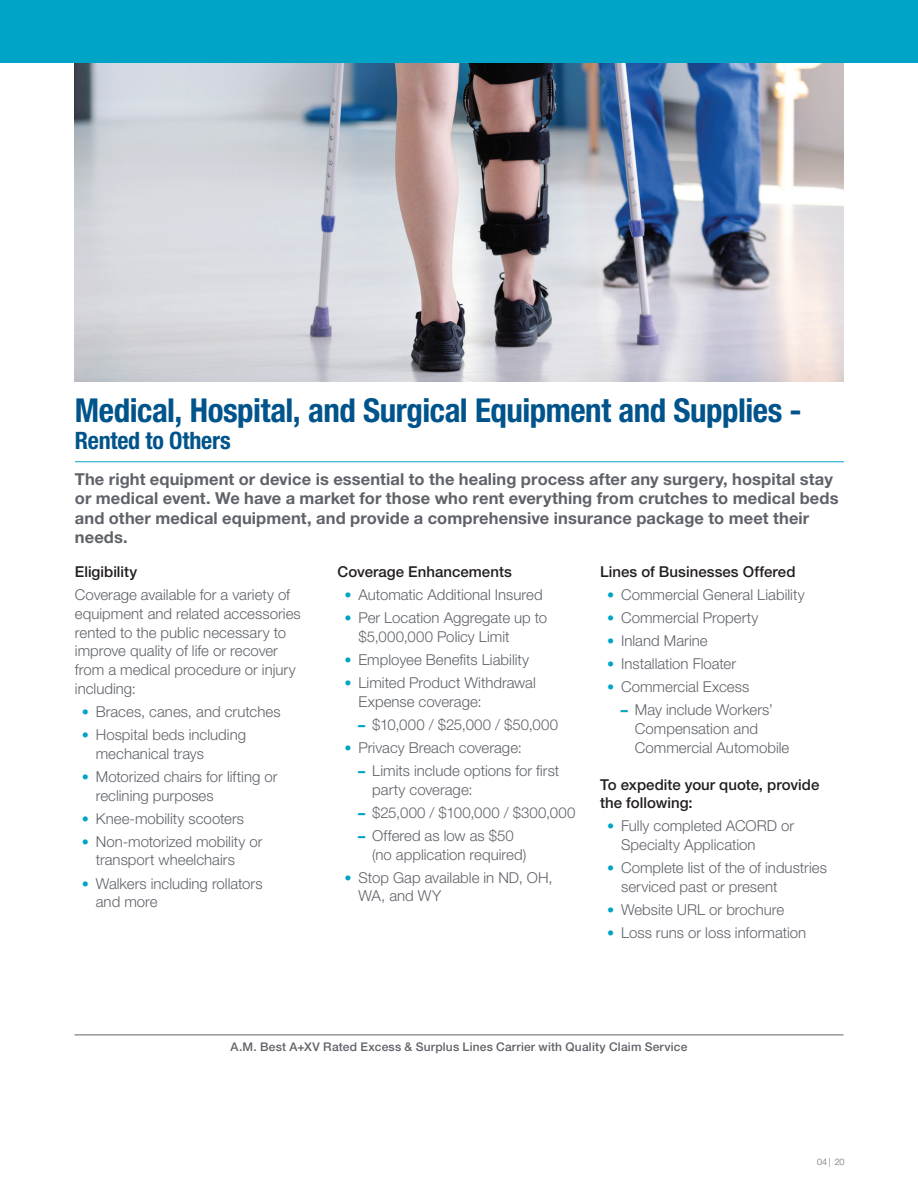
<style>
.page{position:relative;width:918px;height:1188px;background:#fff}
.page>*{position:absolute;margin:0;border:0;box-sizing:border-box;transform-origin:0 0}
.Head{font:700 condensed 33px "Helvetica Neue LT Std";letter-spacing:-.015em;color:#00548b}
.Head-2{font:700 condensed 24px "Helvetica Neue LT Std";letter-spacing:-.01em;color:#00548b}
.Intro{font:700 16.5px/19.5px "Helvetica Neue LT Std";letter-spacing:.005em;color:#5f6369}
.Bullets{font:300 15px/18.8px "Helvetica Neue LT Std";color:#5f6369}
.Subhead{font:500 15px/18.8px "Helvetica Neue LT Std";color:#231f20}
.t1{font:500 12px "Helvetica Neue LT Std";letter-spacing:.015em;color:#5f6369}
.t2{font:300 9px "Helvetica Neue LT Std";color:#6c6d70}
.s1{font-weight:800;font-size:14.25px;color:#00a4c7}
</style>
<div class="page">
<img style="left:75px;top:63px;width:769px;height:318px">
<hr style="left:75px;top:461px;width:769px;height:1px;background:#00a4c7">
<hr style="left:75px;top:1035px;width:768px;height:1px;background:#5f6369">
<div style="left:0;top:0;width:918px;height:63px;background:#00a4c7"></div>
<p class="Head" style="left:75px;top:390px;width:728px">Medical, Hospital, and Surgical Equipment and Supplies -</p>
<p class="Head-2" style="left:75px;top:426px;width:157px">Rented to Others</p>
<p class="Intro" style="left:75px;top:469px;width:765px">The right equipment or device is essential to the healing process after any surgery, hospital stay or medical event. We have a market for those who rent everything from crutches to medical beds and other medical equipment, and provide a comprehensive insurance package to meet their needs.</p>
<p class="Subhead" style="left:75px;top:562px;width:64px">Eligibility</p>
<p class="Bullets" style="left:75px;top:585px;width:227px">Coverage available for a variety of equipment and related accessories rented to the public necessary to improve quality of life or recover from a medical procedure or injury including:</p>
<p class="Bullets" style="left:82px;top:702px;width:200px"><span class="s1">•</span> Braces, canes, and crutches</p>
<p class="Bullets" style="left:96px;top:725px;width:152px;text-indent:-14px"><span class="s1">•</span> Hospital beds including mechanical trays</p>
<p class="Bullets" style="left:96px;top:767px;width:183px;text-indent:-14px"><span class="s1">•</span> Motorized chairs for lifting or reclining purposes</p>
<p class="Bullets" style="left:82px;top:809px;width:164px"><span class="s1">•</span> Knee-mobility scooters</p>
<p class="Bullets" style="left:96px;top:832px;width:168px;text-indent:-14px"><span class="s1">•</span> Non-motorized mobility or transport wheelchairs</p>
<p class="Bullets" style="left:96px;top:873px;width:168px;text-indent:-14px"><span class="s1">•</span> Walkers including rollators and more</p>
<p class="Subhead" style="left:338px;top:562px;width:176px">Coverage Enhancements</p>
<p class="Bullets" style="left:344px;top:585px;width:200px"><span class="s1">•</span> Automatic Additional Insured</p>
<p class="Bullets" style="left:358px;top:608px;width:190px;text-indent:-14px"><span class="s1">•</span> Per Location Aggregate up to $5,000,000 Policy Limit</p>
<p class="Bullets" style="left:344px;top:650px;width:186px"><span class="s1">•</span> Employee Benefits Liability</p>
<p class="Bullets" style="left:358px;top:673px;width:179px;text-indent:-14px"><span class="s1">•</span> Limited Product Withdrawal<br>Expense coverage:</p>
<p class="Bullets" style="left:358px;top:715px;width:202px"><span class="s1">–</span> $10,000 / $25,000 / $50,000</p>
<p class="Bullets" style="left:344px;top:738px;width:179px"><span class="s1">•</span> Privacy Breach coverage:</p>
<p class="Bullets" style="left:372px;top:761px;width:189px;text-indent:-14px"><span class="s1">–</span> Limits include options for first party coverage:</p>
<p class="Bullets" style="left:358px;top:803px;width:219px"><span class="s1">–</span> $25,000 / $100,000 / $300,000</p>
<p class="Bullets" style="left:372px;top:826px;width:156px;text-indent:-14px"><span class="s1">–</span> Offered as low as $50 (no application required)</p>
<p class="Bullets" style="left:358px;top:868px;width:196px;text-indent:-14px"><span class="s1">•</span> Stop Gap available in ND, OH,<br>WA, and WY</p>
<p class="Subhead" style="left:600px;top:562px;width:197px">Lines of Businesses Offered</p>
<p class="Bullets" style="left:607px;top:585px;width:199px"><span class="s1">•</span> Commercial General Liability</p>
<p class="Bullets" style="left:607px;top:608px;width:153px"><span class="s1">•</span> Commercial Property</p>
<p class="Bullets" style="left:607px;top:631px;width:102px"><span class="s1">•</span> Inland Marine</p>
<p class="Bullets" style="left:607px;top:654px;width:131px"><span class="s1">•</span> Installation Floater</p>
<p class="Bullets" style="left:607px;top:677px;width:144px"><span class="s1">•</span> Commercial Excess</p>
<p class="Bullets" style="left:635px;top:700px;width:156px;text-indent:-14px"><span class="s1">–</span> May include Workers’<br>Compensation and<br>Commercial Automobile</p>
<p class="Subhead" style="left:600px;top:775px;width:221px">To expedite your quote, provide the following:</p>
<p class="Bullets" style="left:621px;top:816px;width:175px;text-indent:-14px"><span class="s1">•</span> Fully completed ACORD or<br>Specialty Application</p>
<p class="Bullets" style="left:621px;top:858px;width:207px;text-indent:-14px"><span class="s1">•</span> Complete list of the of industries serviced past or present</p>
<p class="Bullets" style="left:607px;top:900px;width:179px"><span class="s1">•</span> Website URL or brochure</p>
<p class="Bullets" style="left:607px;top:923px;width:201px"><span class="s1">•</span> Loss runs or loss information</p>
<p class="t1" style="left:230px;top:1039px;width:459px">A.M. Best A+XV Rated Excess &amp; Surplus Lines Carrier with Quality Claim Service</p>
<p class="t2" style="left:817px;top:1156px;width:29px">04 | 20</p>
</div>
